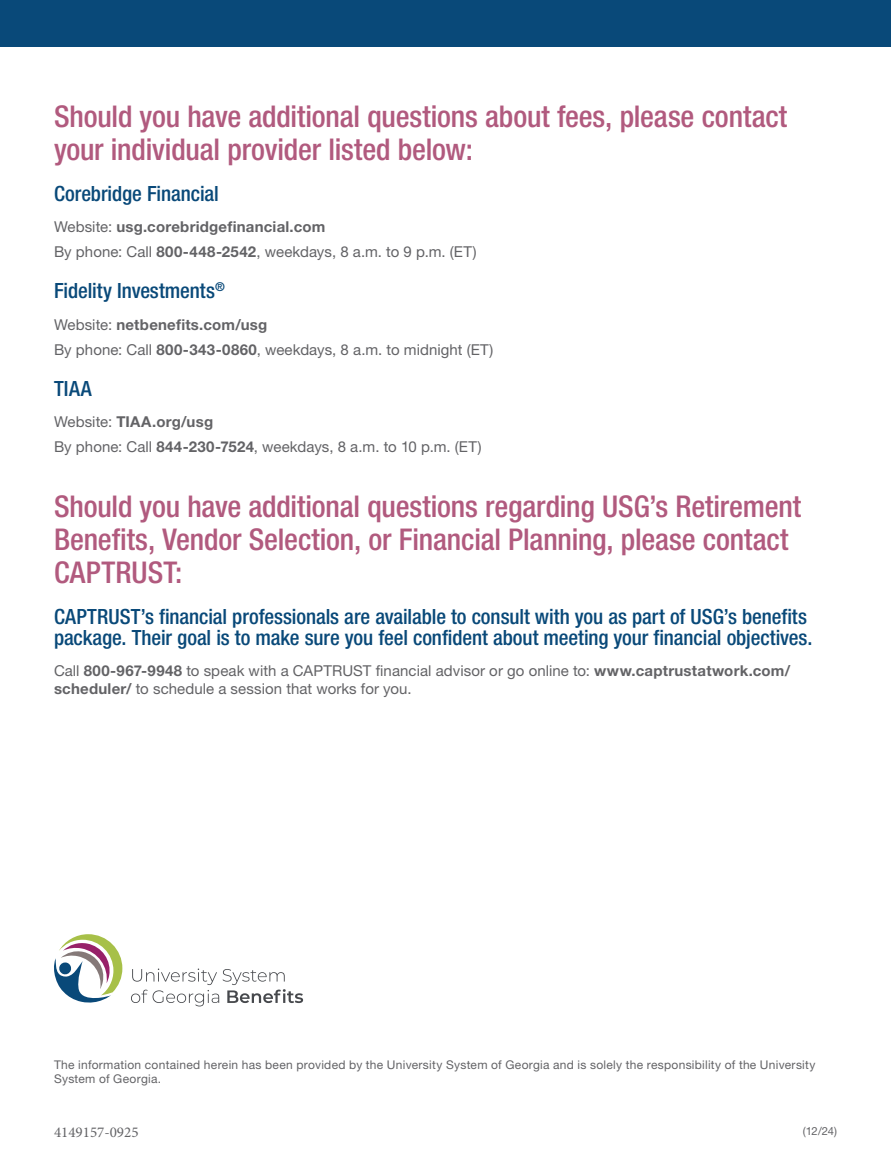
<style>
.page{position:relative;width:891px;height:1161px;background:#fff}
.page>*{position:absolute;margin:0;border:0;box-sizing:border-box;transform-origin:0 0}
._2A_Intro__G_10_5_14{font:500 condensed 30px/33px "Helvetica Neue LT Std";letter-spacing:-.005em;color:#b15a7e}
._2A_Intro__G_10_5_14-2{font:500 condensed 21px/21px "Helvetica Neue LT Std";letter-spacing:-.005em;color:#094979}
._2A_Intro__G_10_5_14-3{font:15px/18px "Helvetica Neue LT Std";letter-spacing:.005em;color:#636366}
._2A_Intro__G_10_5_14-4{font:700 15px "Helvetica Neue LT Std";letter-spacing:.015em;color:#636366}
.LEGAL_SMALL__alrsans_7_5_9{font:15px "Minion Pro";color:#636366}
.LEGAL_SMALL__alrsans_7_5_9-2{font:12px/14.2px "Helvetica Neue LT Std";letter-spacing:.025em;color:#636366}
.LEGAL_SMALL__alrsans_7_5_9-3{font:11.25px "Helvetica Neue LT Std";color:#636366}
.s1{font-weight:400}
.s2{font-weight:700}
</style>
<div class="page">
<div style="left:0;top:0;width:891px;height:47px;background:#094979"></div>
<svg style="left:54px;top:934px;width:68px;height:69px"></svg>
<svg style="left:131px;top:969px;width:172px;height:37px"></svg>
<p class="_2A_Intro__G_10_5_14" style="left:54px;top:99px;width:735px">Should you have additional questions about fees, please contact your individual provider listed below:</p>
<p class="_2A_Intro__G_10_5_14-2" style="left:54px;top:183px;width:166px">Corebridge Financial</p>
<p class="_2A_Intro__G_10_5_14-4" style="left:54px;top:218px;width:273px"><span class="s1">Website:</span> usg.corebridgefinancial.com</p>
<p class="_2A_Intro__G_10_5_14-3" style="left:54px;top:243px;width:424px">By phone: Call <span class="s2">800-448-2542</span>, weekdays, 8 a.m. to 9 p.m. (ET)</p>
<p class="_2A_Intro__G_10_5_14-2" style="left:54px;top:280px;width:172px">Fidelity Investments<sup>®</sup></p>
<p class="_2A_Intro__G_10_5_14-4" style="left:54px;top:315px;width:215px"><span class="s1">Website:</span> netbenefits.com/usg</p>
<p class="_2A_Intro__G_10_5_14-3" style="left:54px;top:340px;width:441px">By phone: Call <span class="s2">800-343-0860</span>, weekdays, 8 a.m. to midnight (ET)</p>
<p class="_2A_Intro__G_10_5_14-2" style="left:54px;top:378px;width:39px">TIAA</p>
<p class="_2A_Intro__G_10_5_14-4" style="left:54px;top:413px;width:161px"><span class="s1">Website:</span> TIAA.org/usg</p>
<p class="_2A_Intro__G_10_5_14-3" style="left:54px;top:438px;width:429px">By phone: Call <span class="s2">844-230-7524</span>, weekdays, 8 a.m. to 10 p.m. (ET)</p>
<p class="_2A_Intro__G_10_5_14" style="left:54px;top:489px;width:749px">Should you have additional questions regarding USG’s Retirement<br>Benefits, Vendor Selection, or Financial Planning, please contact<br>CAPTRUST:</p>
<p class="_2A_Intro__G_10_5_14-2" style="left:54px;top:606px;width:760px">CAPTRUST’s financial professionals are available to consult with you as part of USG’s benefits package. Their goal is to make sure you feel confident about meeting your financial objectives.</p>
<p class="_2A_Intro__G_10_5_14-3" style="left:54px;top:662px;width:738px">Call <span class="s2">800-967-9948</span> to speak with a CAPTRUST financial advisor or go online to: <span class="s2">www.captrustatwork.com/ scheduler/</span> to schedule a session that works for you.</p>
<p class="LEGAL_SMALL__alrsans_7_5_9-2" style="left:54px;top:1057px;width:763px">The information contained herein has been provided by the University System of Georgia and is solely the responsibility of the University<br>System of Georgia.</p>
<p class="LEGAL_SMALL__alrsans_7_5_9" style="left:54px;top:1122px;width:86px">4149157-0925</p>
<p class="LEGAL_SMALL__alrsans_7_5_9-3" style="left:803px;top:1124px;width:36px">(12/24)</p>
</div>
